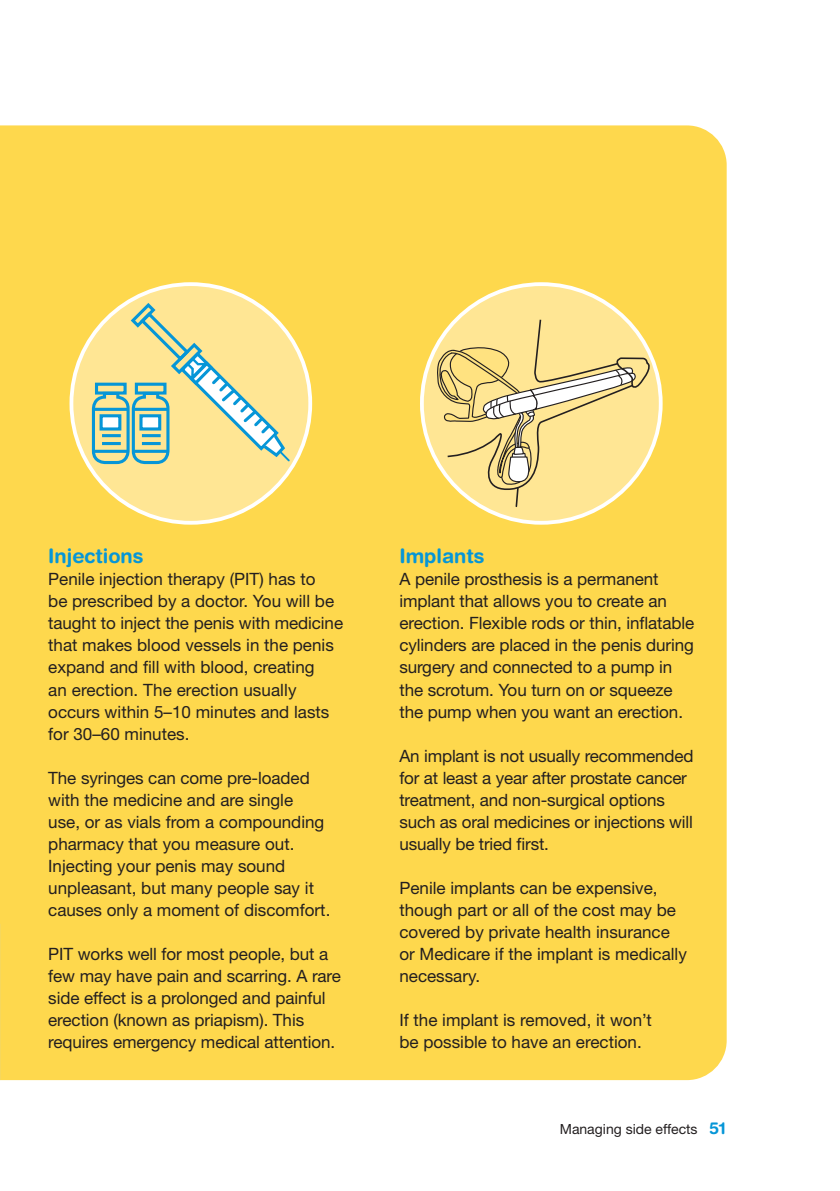
<style>
.page{position:relative;width:840px;height:1191px;background:#fff}
.page>*{position:absolute;margin:0;border:0;box-sizing:border-box;transform-origin:0 0}
._5__Infographics_B_h{font:700 20px "Helvetica Rounded LT Std";color:#0696d7}
._5__Infographic_body{font:17px/22px "Helvetica Neue LT Std";letter-spacing:-.005em;color:#231f20}
.t1{font:14px "Helvetica Neue LT Std";color:#231f20}
.s1{font-family:"Helvetica Rounded LT Std";font-weight:700;font-size:16.4px;color:#0696d7}
</style>
<div class="page">
<div style="left:0;top:125px;width:726px;height:955px;background:#fed84d"></div>
<svg style="left:0;top:923px;width:1px;height:157px"></svg>
<svg style="left:421px;top:284px;width:239px;height:239px;background:#ffe9a4"></svg>
<div style="left:71px;top:284px;width:239px;height:239px;background:#ffe694;border-radius:50%"></div>
<div style="left:92px;top:395px;width:37px;height:69px;border:3px solid #0696d7;border-radius:11px"></div>
<div style="left:95px;top:383px;width:31px;height:11px;border:3px solid #0696d7"></div>
<hr style="left:94px;top:408px;width:33px;height:3px;background:#0696d7">
<hr style="left:94px;top:450px;width:33px;height:3px;background:#0696d7">
<hr style="left:102px;top:442px;width:19px;height:3px;background:#0696d7">
<hr style="left:102px;top:434px;width:19px;height:3px;background:#0696d7">
<div style="left:99px;top:414px;width:22px;height:16px;background:#fff;border:3px solid #0696d7"></div>
<svg style="left:128px;top:301px;width:163px;height:162px"></svg>
<svg style="left:436px;top:318px;width:215px;height:190px;background:#efd990"></svg>
<p class="_5__Infographics_B_h" style="left:48px;top:544px;width:97px">Injections</p>
<p class="_5__Infographic_body" style="left:48px;top:568px;width:296px">Penile injection therapy (PIT) has to<br>be prescribed by a doctor. You will be taught to inject the penis with medicine that makes blood vessels in the penis expand and fill with blood, creating<br>an erection. The erection usually occurs within 5–10 minutes and lasts for 30–60 minutes.</p>
<p class="_5__Infographic_body" style="left:48px;top:766px;width:283px">The syringes can come pre-loaded with the medicine and are single<br>use, or as vials from a compounding pharmacy that you measure out.<br>Injecting your penis may sound unpleasant, but many people say it causes only a moment of discomfort.</p>
<p class="_5__Infographic_body" style="left:48px;top:942px;width:294px">PIT works well for most people, but a few may have pain and scarring. A rare side effect is a prolonged and painful erection (known as priapism). This requires emergency medical attention.</p>
<p class="_5__Infographics_B_h" style="left:399px;top:544px;width:87px">Implants</p>
<p class="_5__Infographic_body" style="left:399px;top:568px;width:296px">A penile prosthesis is a permanent implant that allows you to create an erection. Flexible rods or thin, inflatable cylinders are placed in the penis during surgery and connected to a pump in the scrotum. You turn on or squeeze the pump when you want an erection.</p>
<p class="_5__Infographic_body" style="left:399px;top:744px;width:295px">An implant is not usually recommended for at least a year after prostate cancer treatment, and non-surgical options such as oral medicines or injections will usually be tried first.</p>
<p class="_5__Infographic_body" style="left:399px;top:876px;width:289px">Penile implants can be expensive, though part or all of the cost may be covered by private health insurance or Medicare if the implant is medically necessary.</p>
<p class="_5__Infographic_body" style="left:399px;top:1008px;width:254px">If the implant is removed, it won’t be possible to have an erection.</p>
<p class="t1" style="left:559px;top:1120px;width:167px">Managing side effects <span class="s1">51</span></p>
</div>
